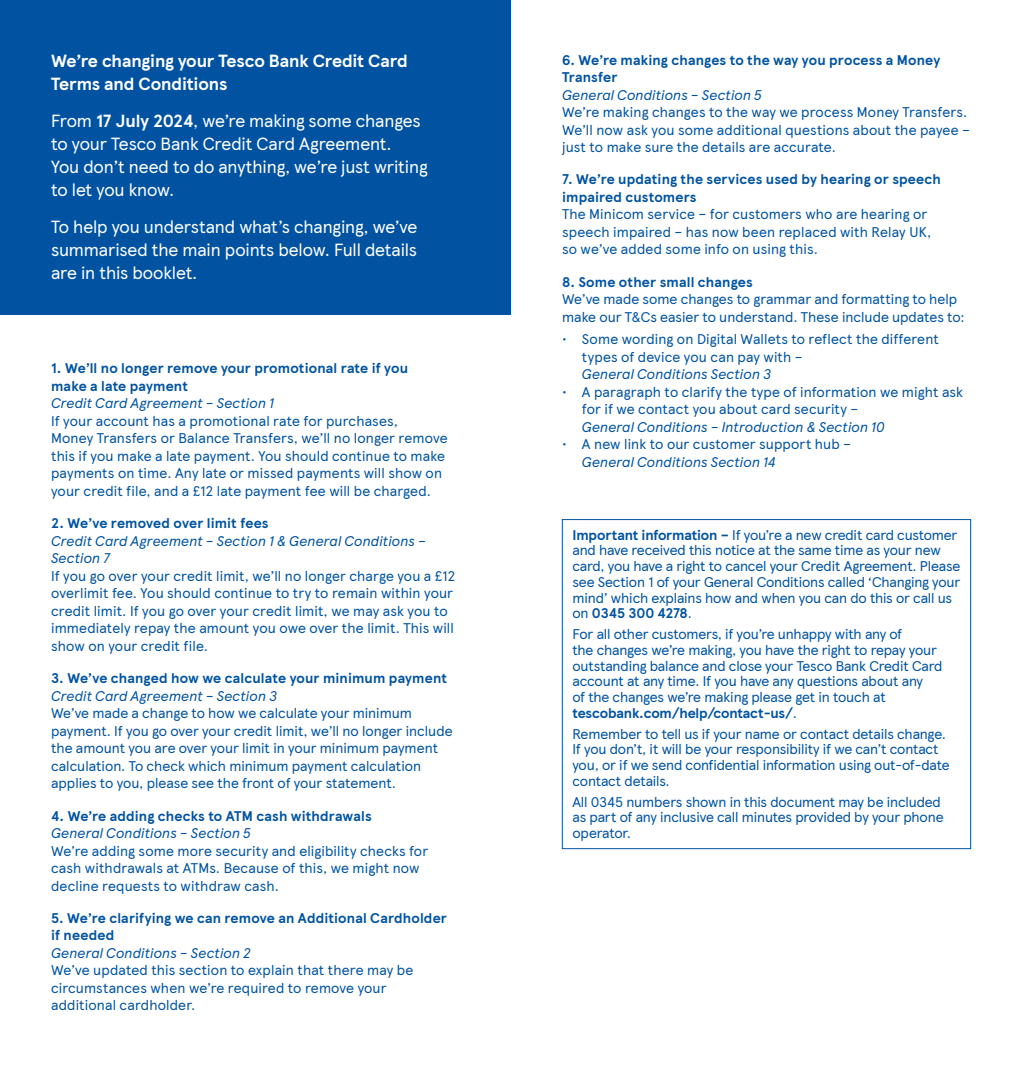
<style>
.page{position:relative;width:1022px;height:1067px;background:#fff}
.page>*{position:absolute;margin:0;border:0;box-sizing:border-box;transform-origin:0 0}
.t1{font:17.5px/22.8px "TESCO Modern";letter-spacing:-.01em;color:#fff}
.t2{font:700 17.5px/22.8px "TESCO Modern";letter-spacing:-.01em;color:#fff}
.t3{font:14px/17.5px "TESCO Modern";letter-spacing:.005em;color:#0153a1}
.t4{font:700 14px/17.5px "TESCO Modern";letter-spacing:.01em;color:#0153a1}
.t5{font:italic 14px/17.5px "TESCO Modern";letter-spacing:.015em;color:#0153a1}
.s1{font-weight:700}
</style>
<div class="page">
<div style="left:0;top:0;width:511px;height:315px;background:#0153a1"></div>
<div style="left:562px;top:519px;width:409px;height:330px;border:1px solid #0153a1"></div>
<p class="t2" style="left:51px;top:48px;width:358px">We’re changing your Tesco Bank Credit Card<br>Terms and Conditions</p>
<p class="t1" style="left:51px;top:109px;width:378px">From <span class="s1">17 July 2024</span>, we’re making some changes to your Tesco Bank Credit Card Agreement.<br>You don’t need to do anything, we’re just writing to let you know.</p>
<p class="t1" style="left:51px;top:215px;width:368px;text-align:justify">To help you understand what’s changing, we’ve summarised the main points below. Full details are in this booklet.</p>
<p class="t4" style="left:51px;top:359px;width:358px">1. We’ll no longer remove your promotional rate if you make a late payment</p>
<p class="t5" style="left:51px;top:393px;width:224px">Credit Card Agreement – Section 1</p>
<p class="t3" style="left:51px;top:411px;width:398px">If your account has a promotional rate for purchases,<br>Money Transfers or Balance Transfers, we’ll no longer remove this if you make a late payment. You should continue to make payments on time. Any late or missed payments will show on your credit file, and a £12 late payment fee will be charged.</p>
<p class="t4" style="left:51px;top:513px;width:219px">2. We’ve removed over limit fees</p>
<p class="t5" style="left:51px;top:531px;width:376px">Credit Card Agreement – Section 1 &amp; General Conditions –<br>Section 7</p>
<p class="t3" style="left:51px;top:566px;width:406px">If you go over your credit limit, we’ll no longer charge you a £12 overlimit fee. You should continue to try to remain within your credit limit. If you go over your credit limit, we may ask you to immediately repay the amount you owe over the limit. This will show on your credit file.</p>
<p class="t4" style="left:51px;top:668px;width:398px">3. We’ve changed how we calculate your minimum payment</p>
<p class="t5" style="left:51px;top:686px;width:227px">Credit Card Agreement – Section 3</p>
<p class="t3" style="left:51px;top:703px;width:403px">We’ve made a change to how we calculate your minimum payment. If you go over your credit limit, we’ll no longer include the amount you are over your limit in your minimum payment calculation. To check which minimum payment calculation applies to you, please see the front of your statement.</p>
<p class="t4" style="left:51px;top:806px;width:322px">4. We’re adding checks to ATM cash withdrawals</p>
<p class="t5" style="left:51px;top:823px;width:201px">General Conditions – Section 5</p>
<p class="t3" style="left:51px;top:841px;width:379px">We’re adding some more security and eligibility checks for cash withdrawals at ATMs. Because of this, we might now decline requests to withdraw cash.</p>
<p class="t4" style="left:51px;top:908px;width:397px">5. We’re clarifying we can remove an Additional Cardholder if needed</p>
<p class="t5" style="left:51px;top:943px;width:201px">General Conditions – Section 2</p>
<p class="t3" style="left:51px;top:960px;width:364px">We’ve updated this section to explain that there may be circumstances when we’re required to remove your additional cardholder.</p>
<p class="t4" style="left:562px;top:50px;width:380px">6. We’re making changes to the way you process a Money<br>Transfer</p>
<p class="t5" style="left:562px;top:85px;width:201px">General Conditions – Section 5</p>
<p class="t3" style="left:562px;top:102px;width:409px">We’re making changes to the way we process Money Transfers.<br>We’ll now ask you some additional questions about the payee – just to make sure the details are accurate.</p>
<p class="t4" style="left:562px;top:170px;width:380px">7. We’re updating the services used by hearing or speech impaired customers</p>
<p class="t3" style="left:562px;top:205px;width:371px">The Minicom service – for customers who are hearing or speech impaired – has now been replaced with Relay UK, so we’ve added some info on using this.</p>
<p class="t4" style="left:562px;top:272px;width:192px">8. Some other small changes</p>
<p class="t3" style="left:562px;top:290px;width:404px">We’ve made some changes to grammar and formatting to help make our T&amp;Cs easier to understand. These include updates to:</p>
<p class="t3" style="left:582px;top:330px;width:359px;text-indent:-20px">• Some wording on Digital Wallets to reflect the different types of device you can pay with –</p>
<p class="t5" style="left:582px;top:365px;width:191px">General Conditions Section 3</p>
<p class="t3" style="left:582px;top:382px;width:383px;text-indent:-20px">• A paragraph to clarify the type of information we might ask for if we contact you about card security –</p>
<p class="t5" style="left:582px;top:417px;width:304px">General Conditions – Introduction &amp; Section 10</p>
<p class="t3" style="left:562px;top:435px;width:291px">• A new link to our customer support hub –</p>
<p class="t5" style="left:582px;top:452px;width:195px">General Conditions Section 14</p>
<p class="t3" style="left:572px;top:526px;width:389px;line-height:15.8px"><span class="s1">Important information –</span> If you’re a new credit card customer and have received this notice at the same time as your new card, you have a right to cancel your Credit Agreement. Please see Section 1 of your General Conditions called ‘Changing your mind’ which explains how and when you can do this or call us on <span class="s1">0345 300 4278</span>.</p>
<p class="t3" style="left:572px;top:625px;width:371px;line-height:15.8px">For all other customers, if you’re unhappy with any of<br>the changes we’re making, you have the right to repay your outstanding balance and close your Tesco Bank Credit Card account at any time. If you have any questions about any<br>of the changes we’re making please get in touch at <span class="s1">tescobank.com/help/contact-us/</span>.</p>
<p class="t3" style="left:572px;top:725px;width:379px;line-height:15.8px">Remember to tell us if your name or contact details change.<br>If you don’t, it will be your responsibility if we can’t contact you, or if we send confidential information using out-of-date contact details.</p>
<p class="t3" style="left:572px;top:793px;width:373px;line-height:15.8px">All 0345 numbers shown in this document may be included as part of any inclusive call minutes provided by your phone operator.</p>
</div>
